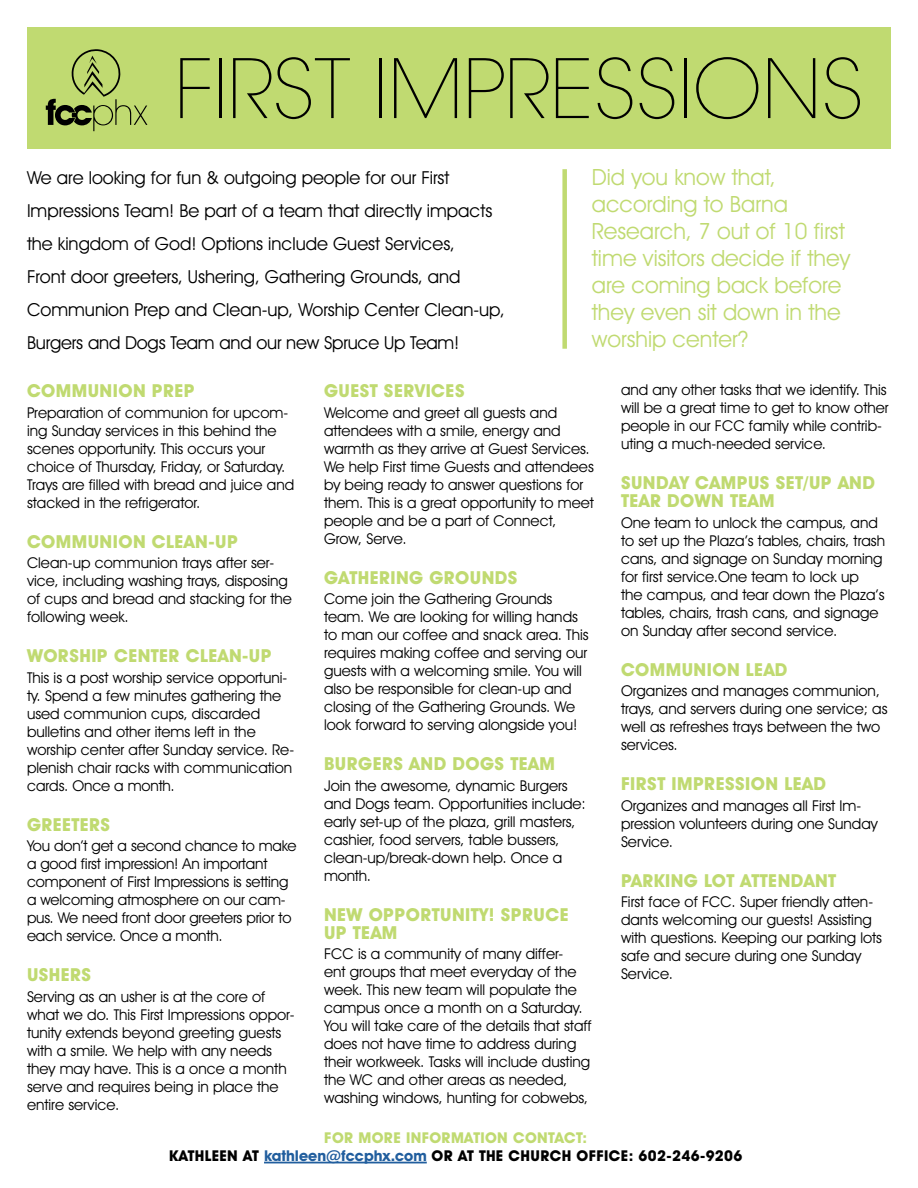
<style>
.page{position:relative;width:918px;height:1188px;background:#fff}
.page>*{position:absolute;margin:0;border:0;box-sizing:border-box;transform-origin:0 0}
.t1{font:200 81px "ITC Avant Garde Std";color:#000}
.t2{font:22.5px/27px "Avant Garde IT Cby BT";color:#c0da71}
.t3{font:18px/33px "Avant Garde IT Cby BT";color:#000}
.t4{font:700 18px/18px "Avant Garde IT Cby BT";letter-spacing:.025em;color:#c0da71}
.t5{font:15px/18px "Avant Garde IT Cby BT";color:#000}
.t6{font:700 15px/18px "Avant Garde IT Cby BT";letter-spacing:.025em;color:#000;text-align:center}
.s1{color:#c0da71}
.s2{color:#215e9e}
</style>
<div class="page">
<div style="left:27px;top:27px;width:864px;height:121px;background:#c0da71"></div>
<div style="left:562px;top:169px;width:5px;height:180px;background:#c0da71"></div>
<hr style="left:264px;top:1162px;width:163px;height:1px;background:#215e9e">
<svg style="left:46px;top:49px;width:101px;height:82px"></svg>
<h1 class="t1" style="left:174px;top:39px;width:691px">FIRST IMPRESSIONS</h1>
<p class="t3" style="left:27px;top:161px;width:479px">We are looking for fun &amp; outgoing people for our First Impressions Team! Be part of a team that directly impacts the kingdom of God! Options include Guest Services,<br>Front door greeters, Ushering, Gathering Grounds, and Communion Prep and Clean-up, Worship Center Clean-up, Burgers and Dogs Team and our new Spruce Up Team!</p>
<h2 class="t2" style="left:592px;top:164px;width:260px">Did you know that, according to Barna<br>Research, 7 out of 10 first time visitors decide if they are coming back before they even sit down in the worship center?</h2>
<p class="t4" style="left:27px;top:382px;width:169px">COMMUNION PREP</p>
<p class="t5" style="left:27px;top:403px;width:269px">Preparation of communion for upcom&shy;ing Sunday services in this behind the scenes opportunity. This occurs your choice of Thursday, Friday, or Saturday.<br>Trays are filled with bread and juice and stacked in the refrigerator.</p>
<p class="t4" style="left:27px;top:532px;width:212px">COMMUNION CLEAN-UP</p>
<p class="t5" style="left:27px;top:554px;width:266px">Clean-up communion trays after ser&shy;vice, including washing trays, disposing of cups and bread and stacking for the following week.</p>
<p class="t4" style="left:27px;top:647px;width:246px">WORSHIP CENTER CLEAN-UP</p>
<p class="t5" style="left:27px;top:668px;width:269px">This is a post worship service opportuni&shy;ty. Spend a few minutes gathering the used communion cups, discarded bulletins and other items left in the worship center after Sunday service. Re&shy;plenish chair racks with communication cards. Once a month.</p>
<p class="t4" style="left:27px;top:815px;width:85px">GREETERS</p>
<p class="t5" style="left:27px;top:837px;width:271px">You don’t get a second chance to make a good first impression! An important component of First Impressions is setting a welcoming atmosphere on our cam&shy;pus. We need front door greeters prior to each service. Once a month.</p>
<p class="t4" style="left:27px;top:966px;width:66px">USHERS</p>
<p class="t5" style="left:27px;top:987px;width:269px">Serving as an usher is at the core of what we do. This First Impressions oppor&shy;tunity extends beyond greeting guests with a smile. We help with any needs they may have. This is a once a month serve and requires being in place the entire service.</p>
<p class="t4" style="left:324px;top:382px;width:142px">GUEST SERVICES</p>
<p class="t5" style="left:324px;top:403px;width:271px">Welcome and greet all guests and attendees with a smile, energy and warmth as they arrive at Guest Services.<br>We help First time Guests and attendees by being ready to answer questions for them. This is a great opportunity to meet people and be a part of Connect, Grow, Serve.</p>
<p class="t4" style="left:324px;top:568px;width:195px">GATHERING GROUNDS</p>
<p class="t5" style="left:324px;top:590px;width:266px">Come join the Gathering Grounds team. We are looking for willing hands to man our coffee and snack area. This requires making coffee and serving our guests with a welcoming smile. You will also be responsible for clean-up and closing of the Gathering Grounds. We look forward to serving alongside you!</p>
<p class="t4" style="left:324px;top:755px;width:232px">BURGERS AND DOGS TEAM</p>
<p class="t5" style="left:324px;top:776px;width:263px">Join the awesome, dynamic Burgers and Dogs team. Opportunities include: early set-up of the plaza, grill masters, cashier, food servers, table bussers, clean-up/break-down help. Once a month.</p>
<p class="t4" style="left:324px;top:905px;width:246px">NEW OPPORTUNITY! SPRUCE<br>UP TEAM</p>
<p class="t5" style="left:324px;top:945px;width:269px">FCC is a community of many differ-<br>ent groups that meet everyday of the week. This new team will populate the campus once a month on a Saturday.<br>You will take care of the details that staff does not have time to address during their workweek. Tasks will include dusting the WC and other areas as needed, washing windows, hunting for cobwebs,</p>
<p class="t5" style="left:621px;top:381px;width:269px">and any other tasks that we identify. This will be a great time to get to know other people in our FCC family while contrib&shy;uting a much-needed service.</p>
<p class="t4" style="left:621px;top:474px;width:256px">SUNDAY CAMPUS SET/UP AND<br>TEAR DOWN TEAM</p>
<p class="t5" style="left:621px;top:513px;width:266px">One team to unlock the campus, and to set up the Plaza’s tables, chairs, trash cans, and signage on Sunday morning for first service.One team to lock up<br>the campus, and tear down the Plaza’s tables, chairs, trash cans, and signage on Sunday after second service.</p>
<p class="t4" style="left:621px;top:660px;width:168px">COMMUNION LEAD</p>
<p class="t5" style="left:621px;top:682px;width:268px">Organizes and manages communion, trays, and servers during one service; as well as refreshes trays between the two services.</p>
<p class="t4" style="left:621px;top:775px;width:206px">FIRST IMPRESSION LEAD</p>
<p class="t5" style="left:621px;top:796px;width:258px">Organizes and manages all First Im&shy;pression volunteers during one Sunday<br>Service.</p>
<p class="t4" style="left:621px;top:871px;width:217px">PARKING LOT ATTENDANT</p>
<p class="t5" style="left:621px;top:893px;width:263px">First face of FCC. Super friendly atten&shy;dants welcoming our guests! Assisting with questions. Keeping our parking lots safe and secure during one Sunday<br>Service.</p>
<p class="t6" style="left:169px;top:1128px;width:575px"><span class="s1">FOR MORE INFORMATION CONTACT:<br></span>KATHLEEN AT <span class="s2">kathleen@fccphx.com</span> OR AT THE CHURCH OFFICE: 602-246-9206</p>
</div>
